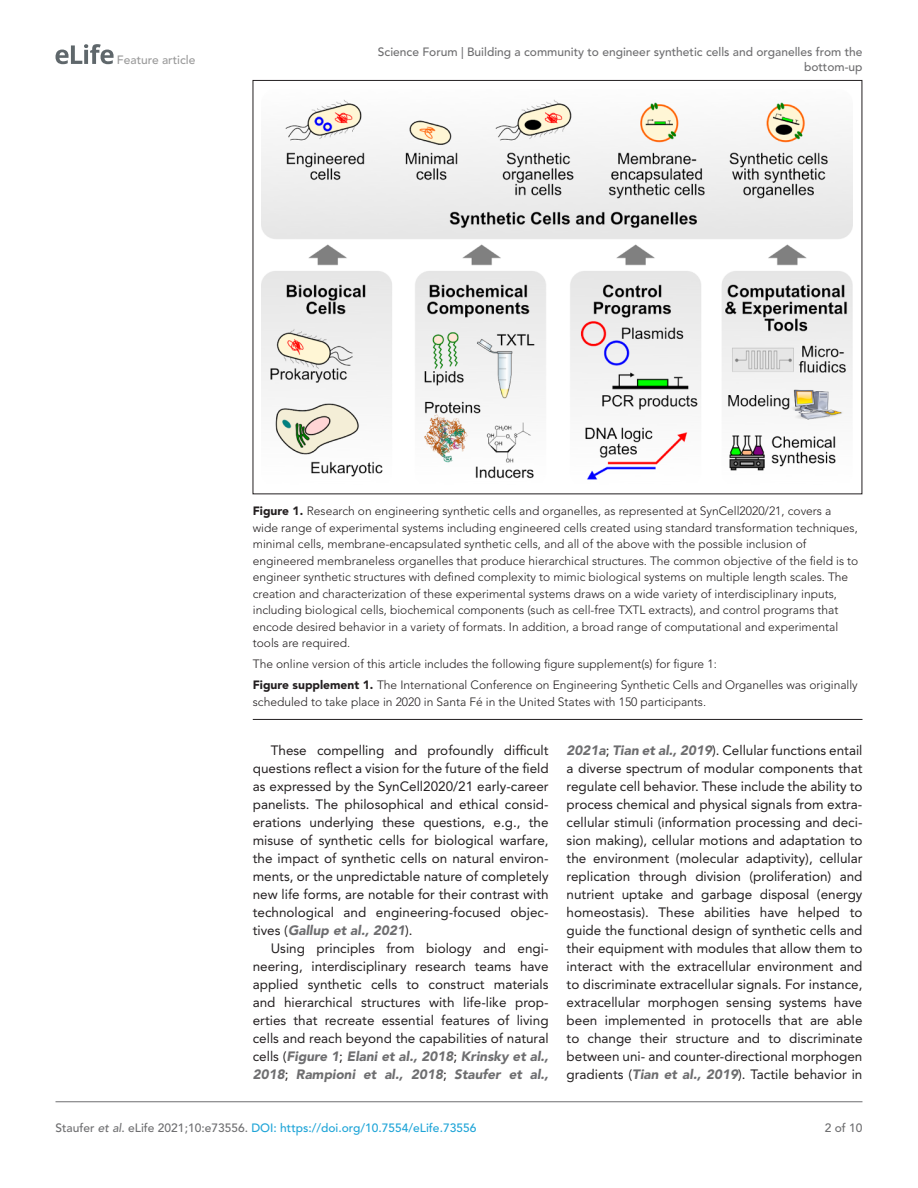
<style>
.page{position:relative;width:918px;height:1188px;background:#fff}
.page>*{position:absolute;margin:0;border:0;box-sizing:border-box;transform-origin:0 0}
.t1{font:13.5px/18px "Avenir LT Std";color:#231f20;text-align:justify}
.t2{font:300 12px/16.5px "Avenir LT Std";color:#231f20}
.t3{font:500 12px/15px "Avenir LT Std";color:#6e6e70;text-align:right}
.t4{font:500 12px "Avenir LT Std";color:#1ea4d7}
.t5{font:500 12px "Avenir LT Std";color:#9a9a9a}
.s1{font-weight:900}
.s2{font-weight:900;font-style:italic;color:#6e6e70}
.s3{color:#6e6e70}
.s4{font-style:italic;color:#6e6e70}
</style>
<div class="page">
<svg style="left:56px;top:44px;width:58px;height:20px"></svg>
<hr style="left:56px;top:1101px;width:806px;height:1px;background:#6e6e70">
<hr style="left:253px;top:719px;width:609px;height:1px;background:#231f20">
<img style="left:262px;top:99px;width:591px;height:381px">
<p class="t5" style="left:117px;top:53px;width:80px">Feature article</p>
<p class="t3" style="left:378px;top:45px;width:486px">Science Forum | Building a community to engineer synthetic cells and organelles from the bottom-up</p>
<p class="t2" style="left:253px;top:503px;width:607px"><span class="s1">Figure 1.</span> Research on engineering synthetic cells and organelles, as represented at SynCell2020/21, covers a wide range of experimental systems including engineered cells created using standard transformation techniques, minimal cells, membrane-encapsulated synthetic cells, and all of the above with the possible inclusion of engineered membraneless organelles that produce hierarchical structures. The common objective of the field is to engineer synthetic structures with defined complexity to mimic biological systems on multiple length scales. The creation and characterization of these experimental systems draws on a wide variety of interdisciplinary inputs, including biological cells, biochemical components (such as cell-free TXTL extracts), and control programs that encode desired behavior in a variety of formats. In addition, a broad range of computational and experimental tools are required.</p>
<p class="t2" style="left:253px;top:653px;width:607px;line-height:21px">The online version of this article includes the following figure supplement(s) for figure 1:<br><span class="s1">Figure supplement 1.</span> The International Conference on Engineering Synthetic Cells and Organelles was originally</p>
<p class="t2" style="left:253px;top:693px;width:455px">scheduled to take place in 2020 in Santa Fé in the United States with 150 participants.</p>
<p class="t1" style="left:253px;top:742px;width:297px;text-indent:18px">These compelling and profoundly difficult questions reflect a vision for the future of the field as expressed by the SynCell2020/21 early-career panelists. The philosophical and ethical consid&shy;erations underlying these questions, e.g., the misuse of synthetic cells for biological warfare, the impact of synthetic cells on natural environ&shy;ments, or the unpredictable nature of completely new life forms, are notable for their contrast with technological and engineering-focused objec&shy;tives (<span class="s2">Gallup et al., 2021</span>).</p>
<p class="t1" style="left:253px;top:940px;width:297px;text-indent:18px">Using principles from biology and engi&shy;neering, interdisciplinary research teams have applied synthetic cells to construct materials and hierarchical structures with life-like prop&shy;erties that recreate essential features of living cells and reach beyond the capabilities of natural cells (<span class="s2">Figure 1</span>; <span class="s2">Elani et al., 2018</span>; <span class="s2">Krinsky et al., 2018</span>; <span class="s2">Rampioni et al., 2018</span>; <span class="s2">Staufer et al.,</span></p>
<p class="t1" style="left:567px;top:742px;width:297px"><span class="s2">2021a</span>; <span class="s2">Tian et al., 2019</span>). Cellular functions entail a diverse spectrum of modular components that regulate cell behavior. These include the ability to process chemical and physical signals from extra&shy;cellular stimuli (information processing and deci&shy;sion making), cellular motions and adaptation to the environment (molecular adaptivity), cellular replication through division (proliferation) and nutrient uptake and garbage disposal (energy homeostasis). These abilities have helped to guide the functional design of synthetic cells and their equipment with modules that allow them to interact with the extracellular environment and to discriminate extracellular signals. For instance, extracellular morphogen sensing systems have been implemented in protocells that are able to change their structure and to discriminate between uni- and counter-directional morphogen gradients (<span class="s2">Tian et al., 2019</span>). Tactile behavior in</p>
<p class="t4" style="left:56px;top:1121px;width:422px"><span class="s3">Staufer</span> <span class="s4">et al</span><span class="s3">. eLife 2021;10:e73556.</span> DOI: https://doi.org/10.7554/eLife.73556</p>
<p class="t3" style="left:825px;top:1121px;width:39px">2 of 10</p>
</div>
